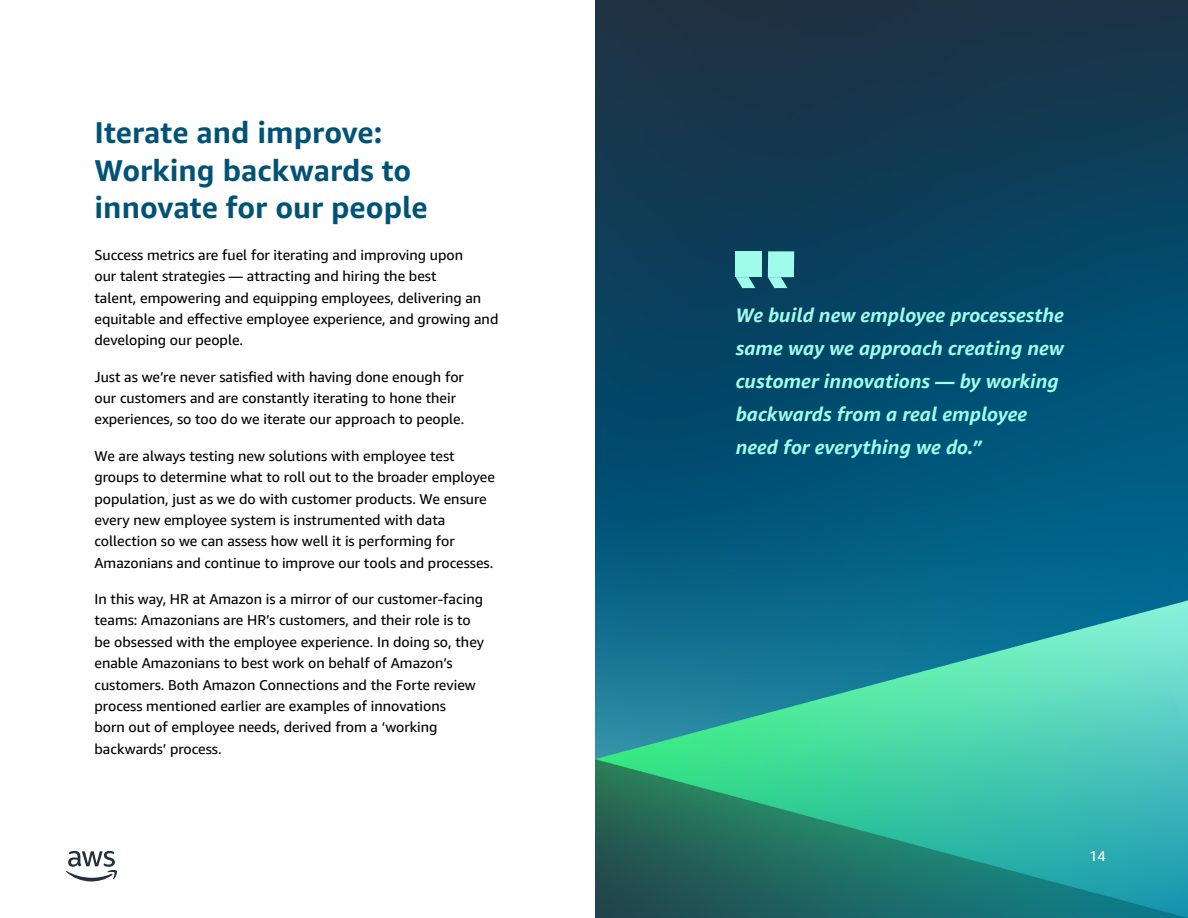
<style>
.page{position:relative;width:1188px;height:918px;background:#fff}
.page>*{position:absolute;margin:0;border:0;box-sizing:border-box;transform-origin:0 0}
.t1{font:700 30px/37.5px "Amazon Ember";color:#005276}
.t2{font:italic 700 19.5px/33px "Amazon Ember";color:#9ffcea}
.t3{font:14.25px/21.3px "Amazon Ember";color:#000}
.t4{font:14.25px "Amazon Ember";color:#fff}
</style>
<div class="page">
<img style="left:596px;top:0;width:592px;height:918px">
<div style="left:736px;top:251px;width:26px;height:26px;background:#9ffcea"></div>
<div style="left:768px;top:251px;width:26px;height:26px;background:#9ffcea"></div>
<svg style="left:768px;top:277px;width:19px;height:11px"></svg>
<svg style="left:736px;top:277px;width:19px;height:11px"></svg>
<svg style="left:66px;top:851px;width:51px;height:30px"></svg>
<h1 class="t1" style="left:94px;top:114px;width:335px">Iterate and improve:<br>Working backwards to innovate for our people</h1>
<p class="t3" style="left:94px;top:244px;width:405px">Success metrics are fuel for iterating and improving upon<br>our talent strategies — attracting and hiring the best<br>talent, empowering and equipping employees, delivering an equitable and effective employee experience, and growing and developing our people.</p>
<p class="t3" style="left:94px;top:366px;width:371px">Just as we’re never satisfied with having done enough for our customers and are constantly iterating to hone their experiences, so too do we iterate our approach to people.</p>
<p class="t3" style="left:94px;top:445px;width:402px">We are always testing new solutions with employee test groups to determine what to roll out to the broader employee population, just as we do with customer products. We ensure every new employee system is instrumented with data collection so we can assess how well it is performing for Amazonians and continue to improve our tools and processes.</p>
<p class="t3" style="left:94px;top:588px;width:391px">In this way, HR at Amazon is a mirror of our customer-facing teams: Amazonians are HR’s customers, and their role is to be obsessed with the employee experience. In doing so, they enable Amazonians to best work on behalf of Amazon’s customers. Both Amazon Connections and the Forte review process mentioned earlier are examples of innovations<br>born out of employee needs, derived from a ‘working backwards’ process.</p>
<h2 class="t2" style="left:736px;top:298px;width:330px">We build new employee processesthe same way we approach creating new customer innovations — by working backwards from a real employee need for everything we do.”</h2>
<p class="t4" style="left:1089px;top:847px;width:18px">14</p>
</div>
